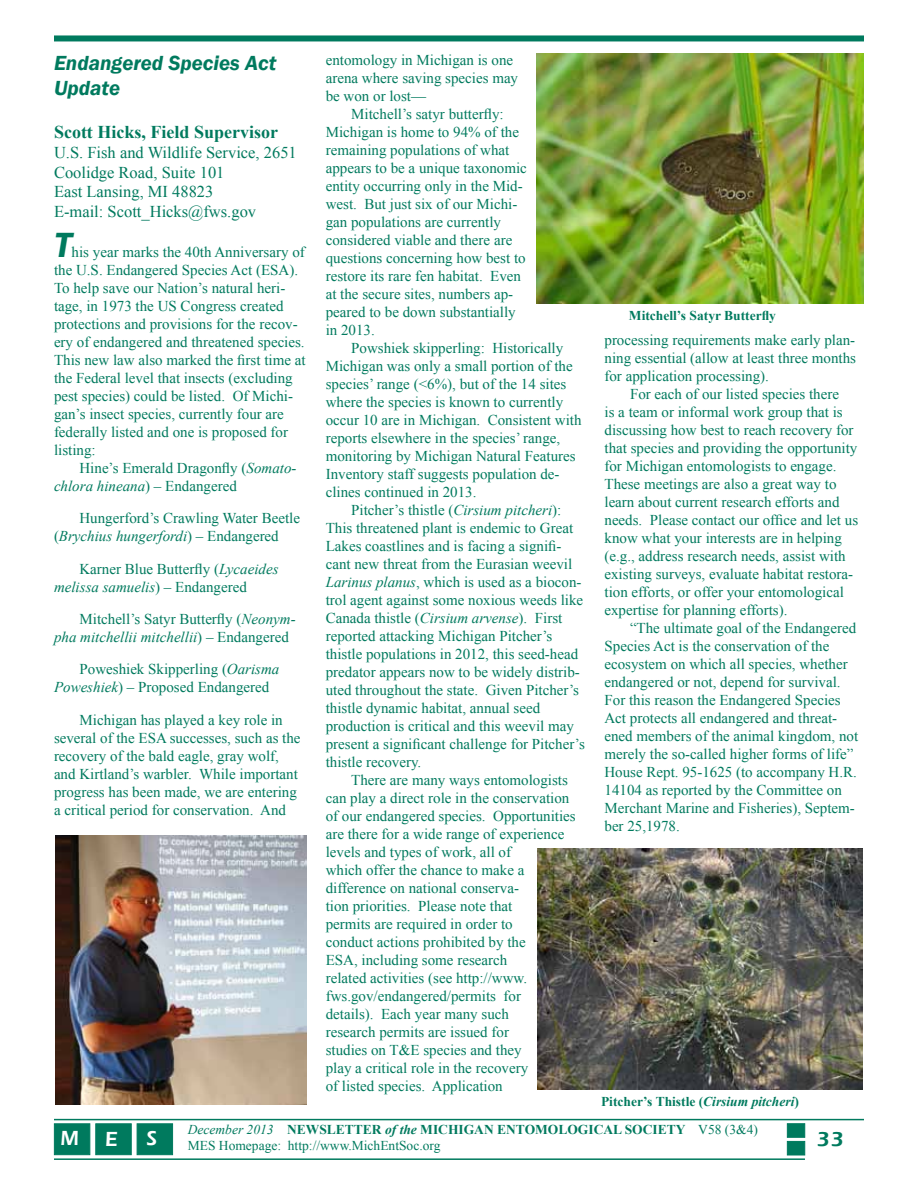
<style>
.page{position:relative;width:918px;height:1188px;background:#fff}
.page>*{position:absolute;margin:0;border:0;box-sizing:border-box;transform-origin:0 0}
.t1{font:italic 600 36px "Franklin Gothic";color:#007a5e}
.t2{font:italic 600 21px/25.2px "Franklin Gothic";color:#007a5e}
.t3{font:600 21px "Eras ITC";color:#fff}
.t4{font:600 21px "Eras ITC";color:#007a5e}
.t5{font:700 18px "Times New Roman";color:#007a5e}
.t6{font:16.5px/19.8px "Times New Roman";color:#007a5e}
.t7{font:15px/18px "Times New Roman";color:#007a5e}
.t8{font:13.5px/16.2px "Times New Roman";color:#007a5e}
.t9{font:700 13.5px "Times New Roman";color:#007a5e}
.s1{font-style:italic}
.s2{font-weight:700}
.s3{font-weight:700;font-style:italic}
</style>
<div class="page">
<div style="left:54px;top:35px;width:810px;height:6px;background:#007a5e"></div>
<hr style="left:54px;top:1158px;width:751px;height:2px;background:#007a5e">
<hr style="left:54px;top:1119px;width:810px;height:1px;background:#007a5e">
<div style="left:137px;top:1123px;width:36px;height:32px;background:#007a5e;border:1px solid #007a5e"></div>
<div style="left:95px;top:1123px;width:37px;height:32px;background:#007a5e;border:1px solid #007a5e"></div>
<div style="left:54px;top:1123px;width:36px;height:32px;background:#007a5e;border:1px solid #007a5e"></div>
<div style="left:787px;top:1141px;width:18px;height:14px;background:#007a5e;border:1px solid #007a5e"></div>
<div style="left:787px;top:1123px;width:18px;height:15px;background:#007a5e;border:1px solid #007a5e"></div>
<img style="left:536px;top:53px;width:328px;height:251px">
<img style="left:538px;top:848px;width:324px;height:242px">
<img style="left:55px;top:835px;width:252px;height:270px">
<h2 class="t2" style="left:54px;top:50px;width:224px">Endangered Species Act<br>Update</h2>
<p class="t5" style="left:54px;top:120px;width:226px">Scott Hicks, Field Supervisor</p>
<p class="t6" style="left:54px;top:142px;width:244px">U.S. Fish and Wildlife Service, 2651<br>Coolidge Road, Suite 101<br>East Lansing, MI 48823<br>E-mail: Scott_Hicks@fws.gov</p>
<h1 class="t1" style="left:54px;top:222px;width:19px">T</h1>
<p class="t7" style="left:54px;top:243px;width:253px;text-indent:18px">his year marks the 40th Anniversary of the U.S. Endangered Species Act (ESA).<br>To help save our Nation’s natural heri&shy;tage, in 1973 the US Congress created protections and provisions for the recov&shy;ery of endangered and threatened species.<br>This new law also marked the first time at the Federal level that insects (excluding pest species) could be listed. Of Michi&shy;gan’s insect species, currently four are federally listed and one is proposed for listing:</p>
<p class="t7" style="left:54px;top:459px;width:244px;text-indent:26px">Hine’s Emerald Dragonfly (<span class="s1">Somato&shy;chlora hineana</span>) – Endangered</p>
<p class="t7" style="left:54px;top:509px;width:248px;text-indent:26px">Hungerford’s Crawling Water Beetle (<span class="s1">Brychius hungerfordi</span>) – Endangered</p>
<p class="t7" style="left:54px;top:559px;width:226px;text-indent:26px">Karner Blue Butterfly (<span class="s1">Lycaeides melissa samuelis</span>) – Endangered</p>
<p class="t7" style="left:54px;top:610px;width:243px;text-indent:26px">Mitchell’s Satyr Butterfly (<span class="s1">Neonym&shy;pha mitchellii mitchellii</span>) – Endangered</p>
<p class="t7" style="left:54px;top:660px;width:227px;text-indent:26px">Poweshiek Skipperling (<span class="s1">Oarisma<br>Poweshiek</span>) – Proposed Endangered</p>
<p class="t7" style="left:54px;top:711px;width:248px;text-indent:26px">Michigan has played a key role in several of the ESA successes, such as the recovery of the bald eagle, gray wolf, and Kirtland’s warbler. While important progress has been made, we are entering a critical period for conservation. And</p>
<p class="t7" style="left:326px;top:51px;width:194px">entomology in Michigan is one arena where saving species may be won or lost—</p>
<p class="t7" style="left:326px;top:105px;width:203px;text-indent:26px">Mitchell’s satyr butterfly:<br>Michigan is home to 94% of the remaining populations of what appears to be a unique taxonomic entity occurring only in the Mid&shy;west. But just six of our Michi&shy;gan populations are currently considered viable and there are questions concerning how best to restore its rare fen habitat. Even at the secure sites, numbers ap&shy;peared to be down substantially in 2013.</p>
<p class="t7" style="left:326px;top:339px;width:257px;text-indent:26px">Powshiek skipperling: Historically Michigan was only a small portion of the species’ range (&lt;6%), but of the 14 sites where the species is known to currently occur 10 are in Michigan. Consistent with reports elsewhere in the species’ range, monitoring by Michigan Natural Features Inventory staff suggests population de&shy;clines continued in 2013.</p>
<p class="t7" style="left:326px;top:501px;width:261px;text-indent:26px">Pitcher’s thistle (<span class="s1">Cirsium pitcheri</span>):<br>This threatened plant is endemic to Great Lakes coastlines and is facing a signifi&shy;cant new threat from the Eurasian weevil <span class="s1">Larinus planus</span>, which is used as a biocon&shy;trol agent against some noxious weeds like Canada thistle (<span class="s1">Cirsium arvense</span>). First reported attacking Michigan Pitcher’s thistle populations in 2012, this seed-head predator appears now to be widely distrib&shy;uted throughout the state. Given Pitcher’s thistle dynamic habitat, annual seed production is critical and this weevil may present a significant challenge for Pitcher’s thistle recovery.</p>
<p class="t7" style="left:326px;top:771px;width:251px;text-indent:26px">There are many ways entomologists can play a direct role in the conservation of our endangered species. Opportunities are there for a wide range of experience levels and types of work, all of<br>which offer the chance to make a difference on national conserva-<br>tion priorities. Please note that<br>permits are required in order to<br>conduct actions prohibited by the<br>ESA, including some research<br>related activities (see http://www. fws.gov/endangered/permits for<br>details). Each year many such<br>research permits are issued for<br>studies on T&amp;E species and they<br>play a critical role in the recovery<br>of listed species. Application</p>
<p class="t9" style="left:629px;top:306px;width:148px">Mitchell’s Satyr Butterfly</p>
<p class="t7" style="left:605px;top:331px;width:253px;text-align:justify">processing requirements make early plan&shy;ning essential (allow at least three months for application processing).</p>
<p class="t7" style="left:605px;top:385px;width:255px;text-indent:26px">For each of our listed species there<br>is a team or informal work group that is discussing how best to reach recovery for that species and providing the opportunity for Michigan entomologists to engage.<br>These meetings are also a great way to learn about current research efforts and needs. Please contact our office and let us know what your interests are in helping (e.g., address research needs, assist with existing surveys, evaluate habitat restora&shy;tion efforts, or offer your entomological expertise for planning efforts).</p>
<p class="t7" style="left:605px;top:619px;width:255px;text-indent:26px">“The ultimate goal of the Endangered Species Act is the conservation of the ecosystem on which all species, whether endangered or not, depend for survival.<br>For this reason the Endangered Species Act protects all endangered and threat&shy;ened members of the animal kingdom, not merely the so-called higher forms of life” House Rept. 95-1625 (to accompany H.R.<br>14104 as reported by the Committee on Merchant Marine and Fisheries), Septem&shy;ber 25,1978.</p>
<p class="t9" style="left:601px;top:1092px;width:199px">Pitcher’s Thistle (<span class="s1">Cirsium pitcheri</span>)</p>
<p class="t8" style="left:188px;top:1121px;width:572px"><span class="s1">December 2013</span> <span class="s2">NEWSLETTER</span> <span class="s3">of the</span> <span class="s2">MICHIGAN ENTOMOLOGICAL SOCIETY</span> V58 (3&amp;4)<br>MES Homepage: http://www.MichEntSoc.org</p>
<h2 class="t3" style="left:61px;top:1127px;width:59px">M E</h2>
<h2 class="t3" style="left:146px;top:1126px;width:12px">S</h2>
<h2 class="t4" style="left:817px;top:1127px;width:28px">33</h2>
</div>
